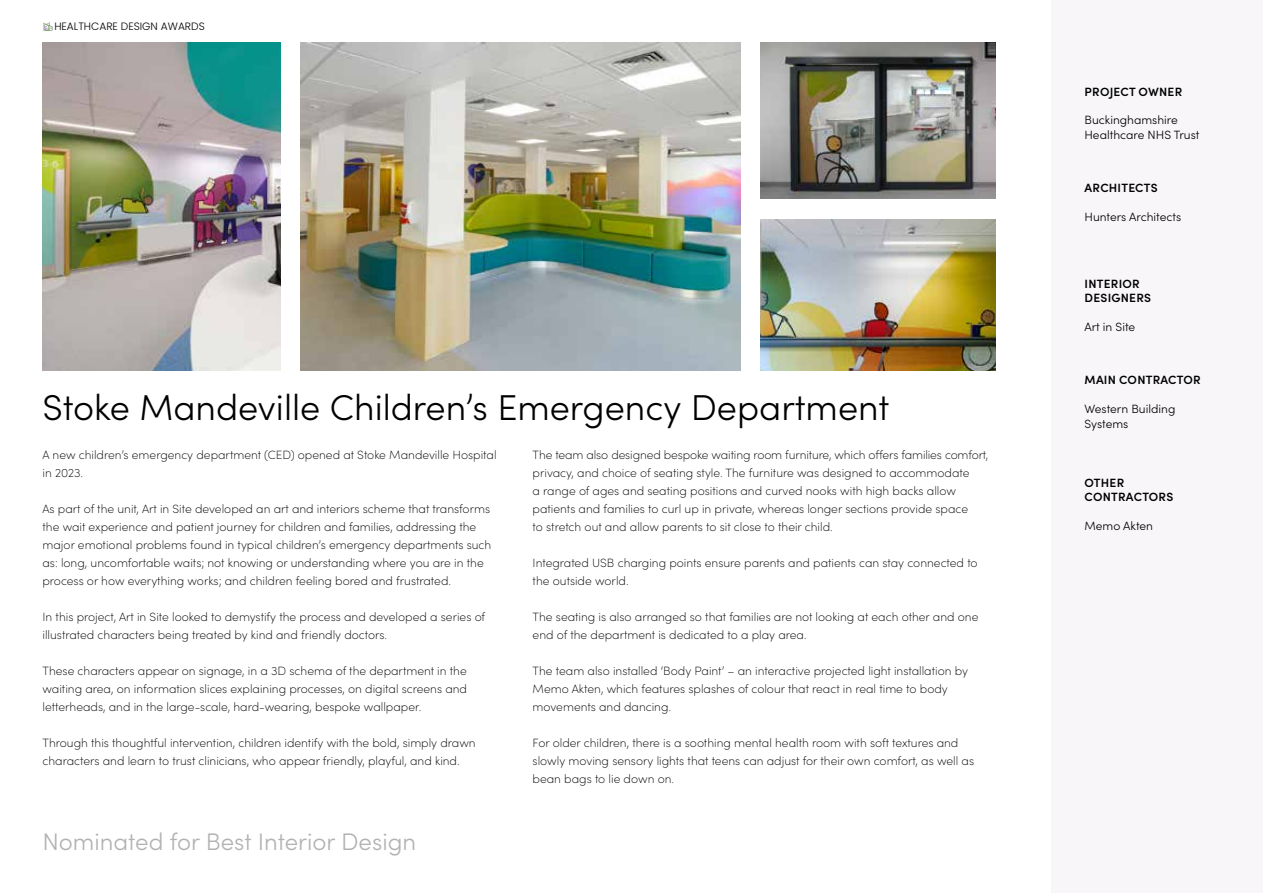
<style>
.page{position:relative;width:1263px;height:893px;background:#fff}
.page>*{position:absolute;margin:0;border:0;box-sizing:border-box;transform-origin:0 0}
.t1{font:300 36px "Sofia Pro";color:#000}
.t2{font:300 24px "Sofia Pro";color:#b3b2b2}
.t3{font:200 12px/18px "Sofia Pro";color:#000}
.t4{font:300 12px/14.4px "Sofia Pro";color:#000}
.t5{font:600 12px/14.4px "Sofia Pro";letter-spacing:.02em;color:#000}
.t6{font:300 10.65px "Poppins";color:#000}
</style>
<div class="page">
<div style="left:1051px;top:0;width:212px;height:893px;background:#f8f6f9"></div>
<svg style="left:43px;top:22px;width:9px;height:8px"></svg>
<img style="left:43px;top:43px;width:237px;height:327px">
<img style="left:761px;top:43px;width:234px;height:155px">
<img style="left:761px;top:220px;width:234px;height:150px">
<img style="left:301px;top:43px;width:439px;height:327px">
<p class="t6" style="left:54px;top:20px;width:152px">HEALTHCARE DESIGN AWARDS</p>
<h1 class="t1" style="left:43px;top:381px;width:848px">Stoke Mandeville Children’s Emergency Department</h1>
<p class="t3" style="left:43px;top:445px;width:456px">A new children’s emergency department (CED) opened at Stoke Mandeville Hospital in 2023.</p>
<p class="t3" style="left:43px;top:499px;width:450px">As part of the unit, Art in Site developed an art and interiors scheme that transforms the wait experience and patient journey for children and families, addressing the major emotional problems found in typical children’s emergency departments such as: long, uncomfortable waits; not knowing or understanding where you are in the process or how everything works; and children feeling bored and frustrated.</p>
<p class="t3" style="left:43px;top:607px;width:444px">In this project, Art in Site looked to demystify the process and developed a series of illustrated characters being treated by kind and friendly doctors.</p>
<p class="t3" style="left:43px;top:661px;width:426px;text-align:justify">These characters appear on signage, in a 3D schema of the department in the waiting area, on information slices explaining processes, on digital screens and letterheads, and in the large-scale, hard-wearing, bespoke wallpaper.</p>
<p class="t3" style="left:43px;top:733px;width:435px">Through this thoughtful intervention, children identify with the bold, simply drawn characters and learn to trust clinicians, who appear friendly, playful, and kind.</p>
<p class="t3" style="left:533px;top:445px;width:457px">The team also designed bespoke waiting room furniture, which offers families comfort, privacy, and choice of seating style. The furniture was designed to accommodate<br>a range of ages and seating positions and curved nooks with high backs allow patients and families to curl up in private, whereas longer sections provide space<br>to stretch out and allow parents to sit close to their child.</p>
<p class="t3" style="left:533px;top:553px;width:447px">Integrated USB charging points ensure parents and patients can stay connected to the outside world.</p>
<p class="t3" style="left:533px;top:607px;width:447px">The seating is also arranged so that families are not looking at each other and one end of the department is dedicated to a play area.</p>
<p class="t3" style="left:533px;top:661px;width:437px">The team also installed ‘Body Paint’ – an interactive projected light installation by<br>Memo Akten, which features splashes of colour that react in real time to body movements and dancing.</p>
<p class="t3" style="left:533px;top:733px;width:443px">For older children, there is a soothing mental health room with soft textures and slowly moving sensory lights that teens can adjust for their own comfort, as well as bean bags to lie down on.</p>
<h2 class="t2" style="left:43px;top:825px;width:375px">Nominated for Best Interior Design</h2>
<p class="t5" style="left:1084px;top:83px;width:99px">PROJECT OWNER</p>
<p class="t4" style="left:1084px;top:112px;width:116px">Buckinghamshire<br>Healthcare NHS Trust</p>
<p class="t5" style="left:1084px;top:179px;width:75px">ARCHITECTS</p>
<p class="t4" style="left:1084px;top:208px;width:98px">Hunters Architects</p>
<p class="t5" style="left:1084px;top:276px;width:68px">INTERIOR<br>DESIGNERS</p>
<p class="t4" style="left:1084px;top:319px;width:52px">Art in Site</p>
<p class="t5" style="left:1084px;top:372px;width:118px">MAIN CONTRACTOR</p>
<p class="t4" style="left:1084px;top:401px;width:92px">Western Building<br>Systems</p>
<p class="t5" style="left:1084px;top:474px;width:90px">OTHER<br>CONTRACTORS</p>
<p class="t4" style="left:1084px;top:518px;width:70px">Memo Akten</p>
</div>
